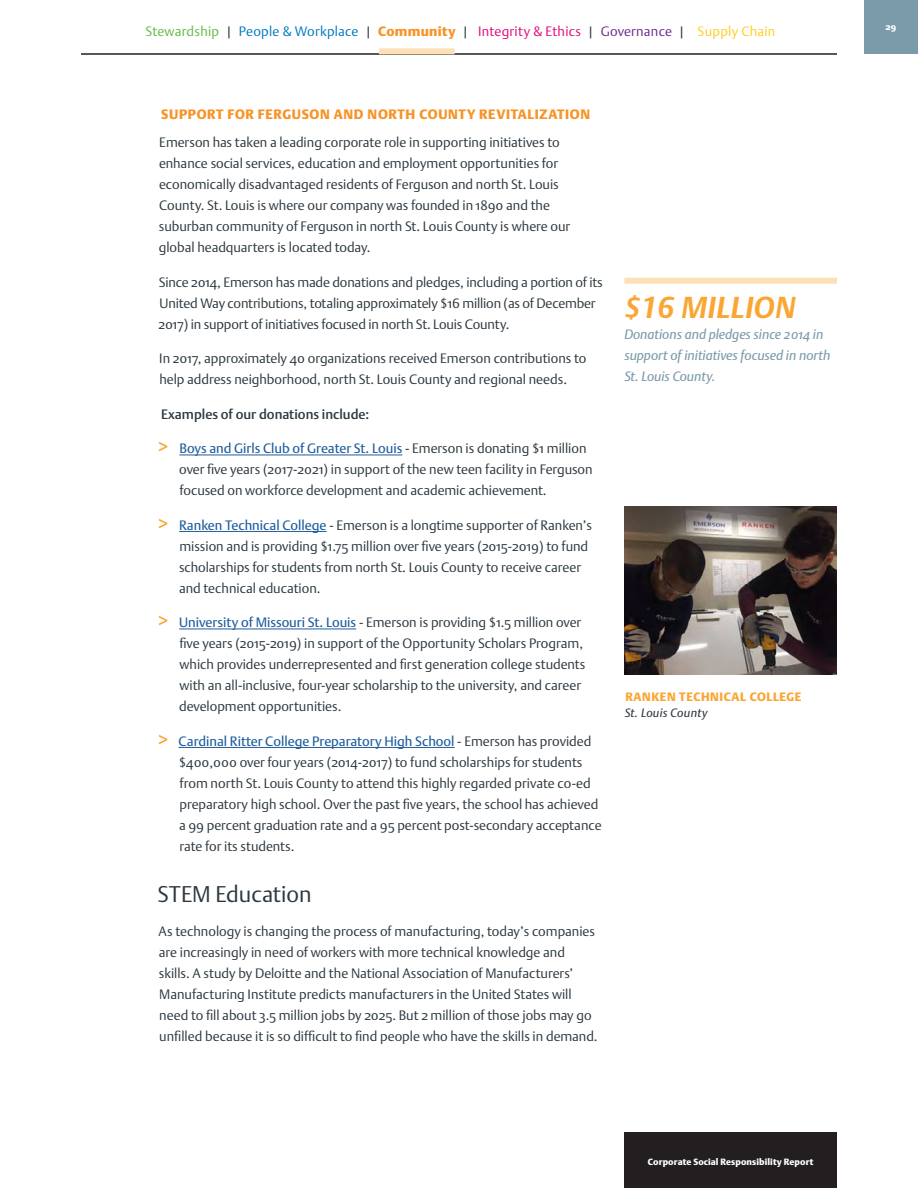
<style>
.page{position:relative;width:918px;height:1188px;background:#fff}
.page>*{position:absolute;margin:0;border:0;box-sizing:border-box;transform-origin:0 0}
.t1{font:italic 700 30px "DTL Argo T";letter-spacing:.025em;color:#faa634}
.t2{font:22.5px "DTL Argo ST Light";color:#2d383f}
.t3{font:13.5px/21px "DTL Argo ST Light";color:#2d383f}
.t4{font:13.5px "DTL Argo ST";color:#215e9e}
.t5{font:italic 13.5px/21px "DTL Argo ST";letter-spacing:-.005em;color:#7b9baa}
.t6{font:13.5px "DTL Argo ST Light";letter-spacing:.02em;color:#0079c1}
.t7{font:13.5px "DTL Argo ST Black";letter-spacing:.05em;color:#f79428}
.t8{font:13.5px "DTL Argo ST Medium";color:#2d383f}
.t9{font:12px "DTL Argo ST Black";letter-spacing:.05em;color:#faa634}
.t10{font:italic 12px "DTL Argo T";letter-spacing:.02em;color:#2d383f}
.t11{font:9px "DTL Argo ST Black";letter-spacing:.01em;color:#fff}
.s1{color:#62bb46}
.s2{color:#2d383f}
.s3{font-family:"DTL Argo ST Black";color:#f79428}
.s4{color:#e30a7c}
.s5{color:#6e298d}
.s6{color:#ffcf22}
.s7{font-size:18px;color:#faa634}
.s8{font-family:"DTL Argo ST Light";color:#2d383f}
.s9{font-family:"DTL Argo ST";font-size:18px;color:#faa634}
.s10{font-family:"DTL Argo ST";color:#215e9e}
</style>
<div class="page">
<div style="left:624px;top:1133px;width:213px;height:55px;background:#231f20"></div>
<div style="left:864px;top:0;width:54px;height:54px;background:#7b9baa"></div>
<hr style="left:81px;top:54px;width:756px;height:1px;background:#231f20">
<div style="left:624px;top:278px;width:213px;height:6px;background:#fde0b8"></div>
<hr style="left:179px;top:455px;width:223px;height:1px;background:#215e9e">
<hr style="left:179px;top:531px;width:148px;height:1px;background:#215e9e">
<hr style="left:179px;top:629px;width:177px;height:1px;background:#215e9e">
<hr style="left:179px;top:747px;width:276px;height:1px;background:#215e9e">
<img style="left:624px;top:507px;width:213px;height:167px">
<div style="left:379px;top:48px;width:76px;height:6px;background:#fde0b8"></div>
<p class="t6" style="left:146px;top:23px;width:631px"><span class="s1">Stewardship</span> <span class="s2">|</span> People &amp; Workplace <span class="s2">|</span> <span class="s3">Community</span> <span class="s2">|</span> <span class="s4">Integrity &amp; Ethics</span> <span class="s2">|</span> <span class="s5">Governance</span> <span class="s2">|</span> <span class="s6">Supply Chain</span></p>
<p class="t7" style="left:161px;top:107px;width:430px">SUPPORT FOR FERGUSON AND NORTH COUNTY REVITALIZATION</p>
<p class="t3" style="left:159px;top:132px;width:413px">Emerson has taken a leading corporate role in supporting initiatives to enhance social services, education and employment opportunities for economically disadvantaged residents of Ferguson and north St. Louis County. St. Louis is where our company was founded in 1890 and the suburban community of Ferguson in north St. Louis County is where our global headquarters is located today.</p>
<p class="t3" style="left:159px;top:271px;width:446px">Since 2014, Emerson has made donations and pledges, including a portion of its<br>United Way contributions, totaling approximately $16 million (as of December<br>2017) in support of initiatives focused in north St. Louis County.</p>
<p class="t3" style="left:159px;top:348px;width:429px">In 2017, approximately 40 organizations received Emerson contributions to help address neighborhood, north St. Louis County and regional needs.</p>
<p class="t8" style="left:161px;top:406px;width:209px">Examples of our donations include:</p>
<p class="t4" style="left:159px;top:440px;width:430px"><span class="s7">&gt;</span> Boys and Girls Club of Greater St. Louis <span class="s8">- Emerson is donating $1 million</span></p>
<p class="t3" style="left:179px;top:459px;width:415px">over five years (2017-2021) in support of the new teen facility in Ferguson focused on workforce development and academic achievement.</p>
<p class="t3" style="left:179px;top:514px;width:415px;text-indent:-21px"><span class="s9">&gt;</span> <span class="s10">Ranken Technical College</span> - Emerson is a longtime supporter of Ranken’s mission and is providing $1.75 million over five years (2015-2019) to fund scholarships for students from north St. Louis County to receive career and technical education.</p>
<p class="t3" style="left:179px;top:612px;width:408px;text-indent:-21px"><span class="s9">&gt;</span> <span class="s10">University of Missouri St. Louis</span> - Emerson is providing $1.5 million over five years (2015-2019) in support of the Opportunity Scholars Program, which provides underrepresented and first generation college students with an all-inclusive, four-year scholarship to the university, and career development opportunities.</p>
<p class="t4" style="left:159px;top:733px;width:434px"><span class="s7">&gt;</span> Cardinal Ritter College Preparatory High School <span class="s8">- Emerson has provided</span></p>
<p class="t3" style="left:179px;top:751px;width:424px">$400,000 over four years (2014-2017) to fund scholarships for students from north St. Louis County to attend this highly regarded private co-ed preparatory high school. Over the past five years, the school has achieved a 99 percent graduation rate and a 95 percent post-secondary acceptance rate for its students.</p>
<h2 class="t2" style="left:157px;top:880px;width:156px">STEM Education</h2>
<p class="t3" style="left:159px;top:921px;width:441px">As technology is changing the process of manufacturing, today’s companies are increasingly in need of workers with more technical knowledge and skills. A study by Deloitte and the National Association of Manufacturers’ Manufacturing Institute predicts manufacturers in the United States will need to fill about 3.5 million jobs by 2025. But 2 million of those jobs may go unfilled because it is so difficult to find people who have the skills in demand.</p>
<h1 class="t1" style="left:624px;top:290px;width:172px">$16 MILLION</h1>
<p class="t5" style="left:624px;top:324px;width:208px">Donations and pledges since 2014 in support of initiatives focused in north<br>St. Louis County.</p>
<p class="t9" style="left:626px;top:689px;width:177px">RANKEN TECHNICAL COLLEGE</p>
<p class="t10" style="left:625px;top:706px;width:84px">St. Louis County</p>
<p class="t11" style="left:648px;top:1157px;width:167px">Corporate Social Responsibility Report</p>
<p class="t11" style="left:886px;top:22px;width:12px">29</p>
</div>
